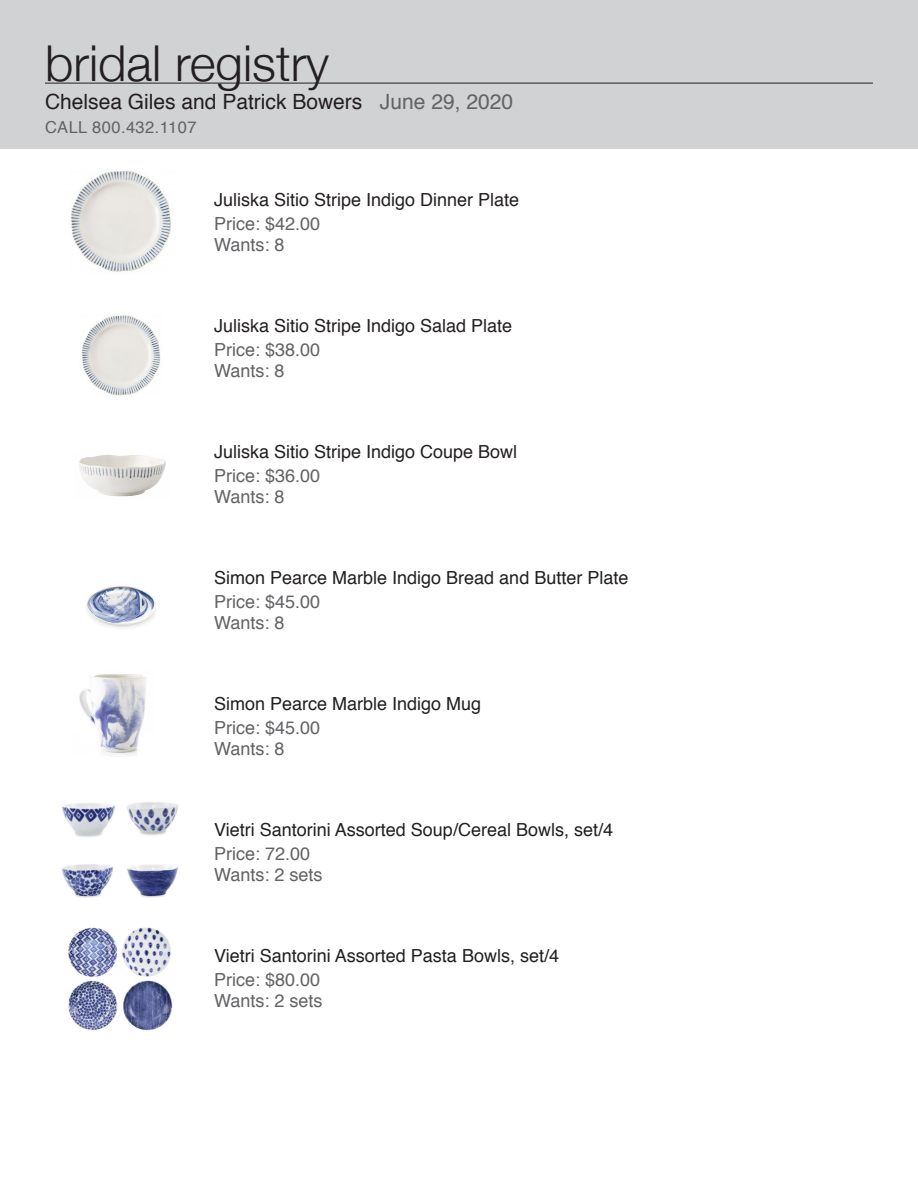
<style>
.page{position:relative;width:918px;height:1188px;background:#fff}
.page>*{position:absolute;margin:0;border:0;box-sizing:border-box;transform-origin:0 0}
.t1{font:300 49.5px "Helvetica Neue";color:#231f20}
.bride_and_groom{font:21px "Helvetica";color:#231f20}
.item{font:18px "Helvetica";color:#231f20}
.price_and_number{font:18px "Helvetica";color:#636366}
.t2{font:16.5px "Helvetica";letter-spacing:.025em;color:#636366}
.s1{color:#636366}
</style>
<div class="page">
<img style="left:71px;top:170px;width:100px;height:103px">
<img style="left:82px;top:315px;width:79px;height:81px">
<img style="left:79px;top:454px;width:87px;height:43px">
<img style="left:86px;top:586px;width:70px;height:42px">
<img style="left:79px;top:674px;width:67px;height:81px">
<img style="left:61px;top:802px;width:118px;height:96px">
<img style="left:68px;top:927px;width:105px;height:104px">
<div style="left:0;top:0;width:918px;height:148px;background:#d1d2d4"></div>
<hr style="left:45px;top:83px;width:828px;height:1px;background:#231f20">
<p class="t1" style="left:45px;top:23px;width:286px">bridal registry</p>
<p class="bride_and_groom" style="left:45px;top:86px;width:470px">Chelsea Giles and Patrick Bowers <span class="s1">June 29, 2020</span></p>
<p class="t2" style="left:45px;top:115px;width:153px">CALL 800.432.1107</p>
<p class="item" style="left:214px;top:186px;width:307px">Juliska Sitio Stripe Indigo Dinner Plate</p>
<p class="price_and_number" style="left:214px;top:210px;width:108px">Price: $42.00</p>
<p class="price_and_number" style="left:214px;top:231px;width:72px">Wants: 8</p>
<p class="item" style="left:214px;top:312px;width:300px">Juliska Sitio Stripe Indigo Salad Plate</p>
<p class="price_and_number" style="left:214px;top:336px;width:108px">Price: $38.00</p>
<p class="price_and_number" style="left:214px;top:357px;width:72px">Wants: 8</p>
<p class="item" style="left:214px;top:438px;width:305px">Juliska Sitio Stripe Indigo Coupe Bowl</p>
<p class="price_and_number" style="left:214px;top:462px;width:108px">Price: $36.00</p>
<p class="price_and_number" style="left:214px;top:483px;width:72px">Wants: 8</p>
<p class="item" style="left:214px;top:564px;width:416px">Simon Pearce Marble Indigo Bread and Butter Plate</p>
<p class="price_and_number" style="left:214px;top:588px;width:108px">Price: $45.00</p>
<p class="price_and_number" style="left:214px;top:609px;width:72px">Wants: 8</p>
<p class="item" style="left:214px;top:690px;width:269px">Simon Pearce Marble Indigo Mug</p>
<p class="price_and_number" style="left:214px;top:714px;width:108px">Price: $45.00</p>
<p class="price_and_number" style="left:214px;top:735px;width:72px">Wants: 8</p>
<p class="item" style="left:214px;top:816px;width:400px">Vietri Santorini Assorted Soup/Cereal Bowls, set/4</p>
<p class="price_and_number" style="left:214px;top:840px;width:98px">Price: 72.00</p>
<p class="price_and_number" style="left:214px;top:861px;width:110px">Wants: 2 sets</p>
<p class="item" style="left:214px;top:942px;width:346px">Vietri Santorini Assorted Pasta Bowls, set/4</p>
<p class="price_and_number" style="left:214px;top:966px;width:108px">Price: $80.00</p>
<p class="price_and_number" style="left:214px;top:987px;width:110px">Wants: 2 sets</p>
</div>
